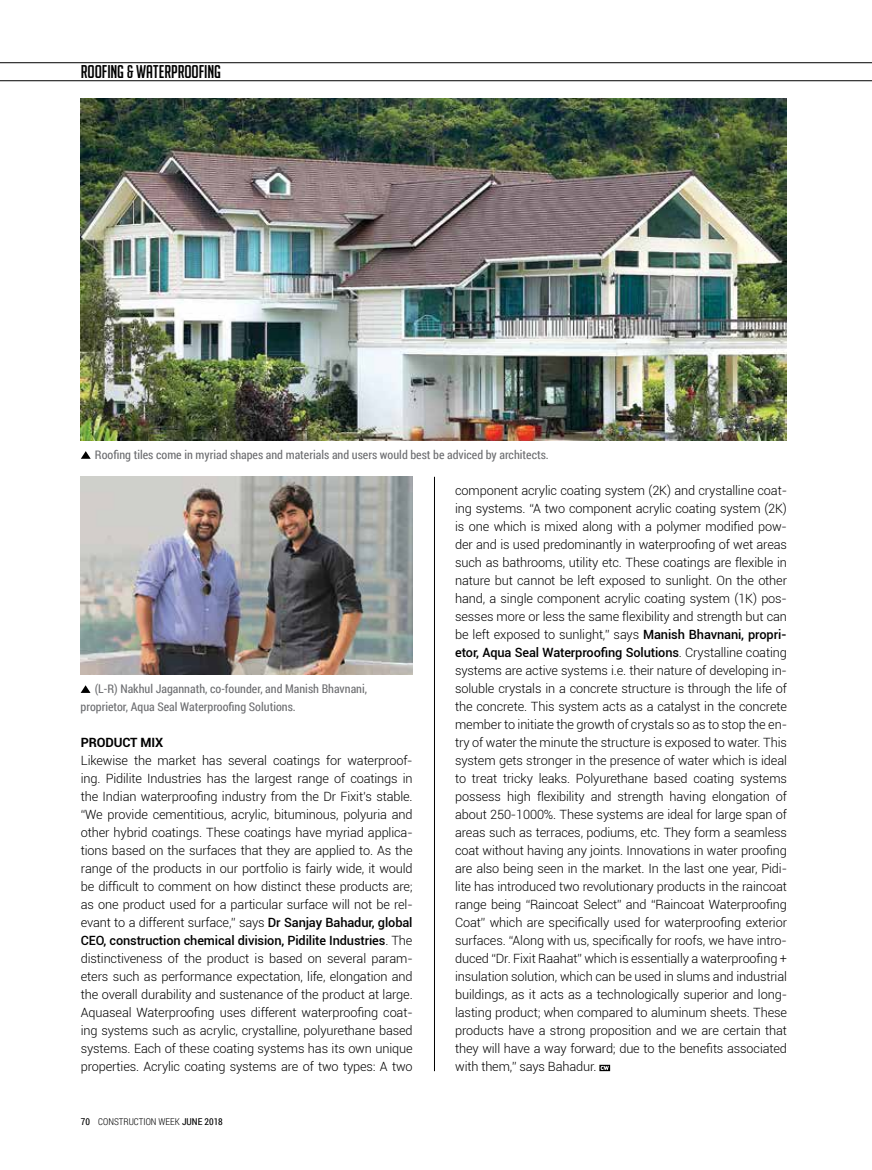
<style>
.page{position:relative;width:872px;height:1170px;background:#fff}
.page>*{position:absolute;margin:0;border:0;box-sizing:border-box;transform-origin:0 0}
.t1{font:18px "Big Noodle Titling";letter-spacing:-.005em;color:#000}
.t2{font:300 12.75px/18px "Roboto";letter-spacing:-.01em;color:#000;text-align:justify}
.t3{font:700 12.75px "Roboto";letter-spacing:-.01em;color:#000}
.t4{font:12px/18px "Roboto Condensed";color:#6d6e71}
.t5{font:300 9.45px "Roboto Condensed";color:#000}
.s1{font-weight:500}
.s2{font-weight:400}
</style>
<div class="page">
<hr style="left:0;top:80px;width:872px;height:1px;background:#000">
<hr style="left:0;top:62px;width:872px;height:1px;background:#000">
<hr style="left:434px;top:477px;width:1px;height:594px;background:#000">
<svg style="left:599px;top:1064px;width:11px;height:7px"></svg>
<img style="left:81px;top:477px;width:332px;height:198px">
<svg style="left:81px;top:685px;width:9px;height:8px"></svg>
<img style="left:81px;top:99px;width:706px;height:342px">
<svg style="left:81px;top:451px;width:10px;height:8px"></svg>
<h1 class="t1" style="left:81px;top:62px;width:142px">ROOFING &amp; WATERPROOFING</h1>
<p class="t4" style="left:95px;top:445px;width:455px">Roofing tiles come in myriad shapes and materials and users would best be adviced by architects.</p>
<p class="t4" style="left:81px;top:679px;width:288px;text-indent:14px">(L-R) Nakhul Jagannath, co-founder, and Manish Bhavnani, proprietor, Aqua Seal Waterproofing Solutions.</p>
<p class="t3" style="left:81px;top:733px;width:84px">PRODUCT MIX</p>
<p class="t2" style="left:81px;top:751px;width:333px">Likewise the market has several coatings for waterproof&shy;ing. Pidilite Industries has the largest range of coatings in the Indian waterproofing industry from the Dr Fixit’s stable. “We provide cementitious, acrylic, bituminous, polyuria and other hybrid coatings. These coatings have myriad applica&shy;tions based on the surfaces that they are applied to. As the range of the products in our portfolio is fairly wide, it would be difficult to comment on how distinct these products are; as one product used for a particular surface will not be rel&shy;evant to a different surface,” says <span class="s1">Dr Sanjay Bahadur, global CEO, construction chemical division, Pidilite Industries</span>. The distinctiveness of the product is based on several param&shy;eters such as performance expectation, life, elongation and the overall durability and sustenance of the product at large.<br>Aquaseal Waterproofing uses different waterproofing coat&shy;ing systems such as acrylic, crystalline, polyurethane based systems. Each of these coating systems has its own unique properties. Acrylic coating systems are of two types: A two</p>
<p class="t5" style="left:81px;top:1115px;width:144px"><span class="s2">70</span> CONSTRUCTION WEEK <span class="s2">JUNE 2018</span></p>
<p class="t2" style="left:455px;top:481px;width:333px">component acrylic coating system (2K) and crystalline coat&shy;ing systems. “A two component acrylic coating system (2K) is one which is mixed along with a polymer modified pow&shy;der and is used predominantly in waterproofing of wet areas such as bathrooms, utility etc. These coatings are flexible in nature but cannot be left exposed to sunlight. On the other hand, a single component acrylic coating system (1K) pos&shy;sesses more or less the same flexibility and strength but can be left exposed to sunlight,” says <span class="s1">Manish Bhavnani, propri&shy;etor, Aqua Seal Waterproofing Solutions</span>. Crystalline coating systems are active systems i.e. their nature of developing in&shy;soluble crystals in a concrete structure is through the life of the concrete. This system acts as a catalyst in the concrete member to initiate the growth of crystals so as to stop the en&shy;try of water the minute the structure is exposed to water. This system gets stronger in the presence of water which is ideal to treat tricky leaks. Polyurethane based coating systems possess high flexibility and strength having elongation of about 250-1000%. These systems are ideal for large span of areas such as terraces, podiums, etc. They form a seamless coat without having any joints. Innovations in water proofing are also being seen in the market. In the last one year, Pidi&shy;lite has introduced two revolutionary products in the raincoat range being “Raincoat Select” and “Raincoat Waterproofing Coat” which are specifically used for waterproofing exterior surfaces. “Along with us, specifically for roofs, we have intro&shy;duced “Dr. Fixit Raahat” which is essentially a waterproofing + insulation solution, which can be used in slums and industrial buildings, as it acts as a technologically superior and long&shy;lasting product; when compared to aluminum sheets. These products have a strong proposition and we are certain that they will have a way forward; due to the benefits associated with them,” says Bahadur.</p>
</div>
